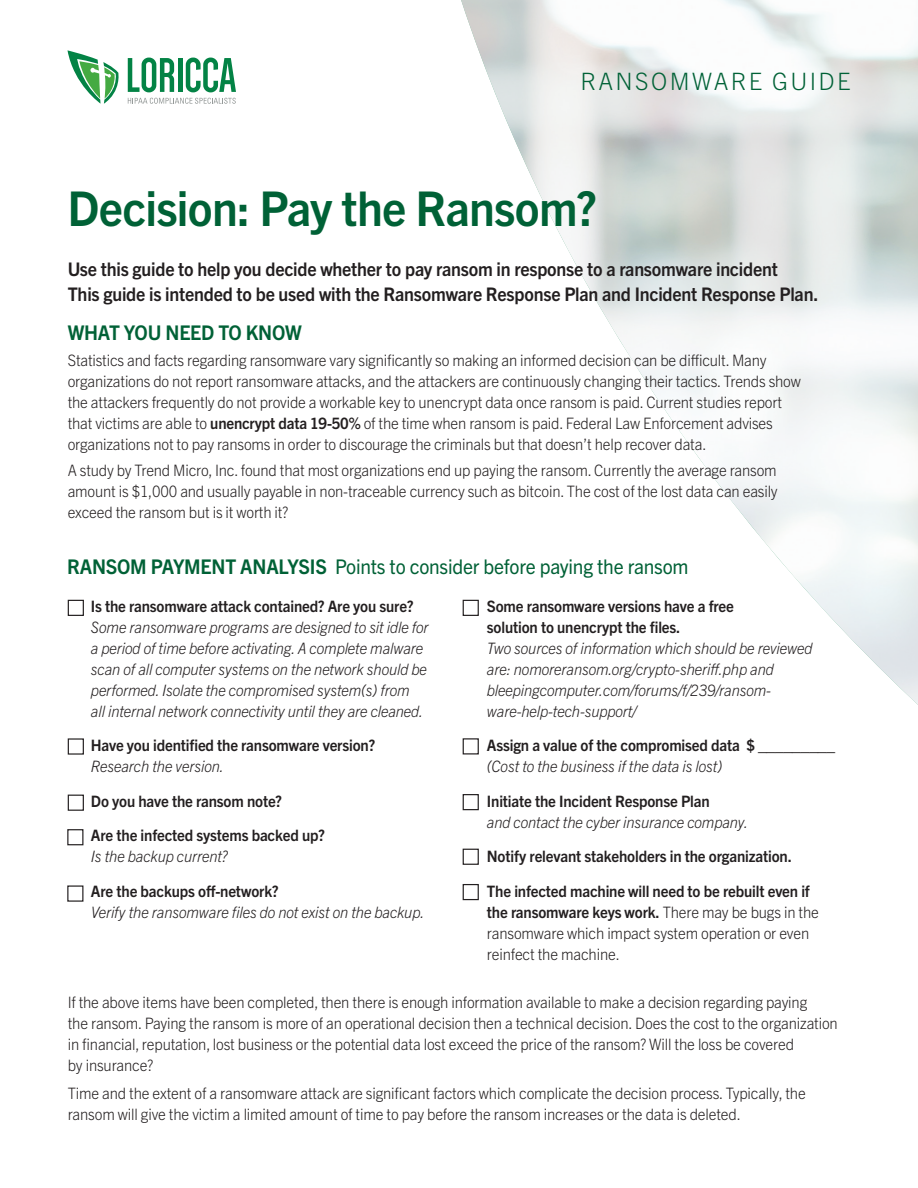
<style>
.page{position:relative;width:918px;height:1188px;background:#fff}
.page>*{position:absolute;margin:0;border:0;box-sizing:border-box;transform-origin:0 0}
.t1{font:700 48px "Trade Gothic Next LT Pro";letter-spacing:-.015em;color:#006136}
.t2{font:300 24px "Trade Gothic Next LT Pro";letter-spacing:.1em;color:#006136}
.t3{font:20.25px "Trade Gothic Next LT Pro";letter-spacing:-.01em;color:#006136;scale:.95 1}
.t4{font:700 20.25px "Trade Gothic Next LT Pro";letter-spacing:-.01em;color:#006136;scale:.95 1}
.t5{font:700 18.75px/24.8px "Trade Gothic Next LT Pro";letter-spacing:-.01em;color:#231f20;scale:.95 1}
.t6{font:300 15.75px/21px "Trade Gothic Next LT Pro";letter-spacing:-.01em;color:#231f20;scale:.95 1}
.t7{font:italic 300 15.75px/21px "Trade Gothic Next LT Pro";letter-spacing:-.01em;color:#231f20;scale:.95 1}
.t8{font:700 15.75px/34.5px "Trade Gothic Next LT Pro";letter-spacing:-.01em;color:#231f20;scale:.95 1}
.s1{font-weight:700}
</style>
<div class="page">
<svg style="left:68px;top:50px;width:51px;height:54px"></svg>
<svg style="left:128px;top:98px;width:108px;height:6px"></svg>
<svg style="left:128px;top:58px;width:46px;height:34px"></svg>
<hr style="left:178px;top:58px;width:4px;height:34px;background:#038345">
<svg style="left:186px;top:58px;width:50px;height:34px"></svg>
<div style="left:68px;top:600px;width:16px;height:16px;border:1px solid #231f20"></div>
<div style="left:68px;top:738px;width:16px;height:17px;border:1px solid #231f20"></div>
<div style="left:68px;top:795px;width:16px;height:16px;border:1px solid #231f20"></div>
<div style="left:67px;top:829px;width:16px;height:16px;border:1px solid #231f20"></div>
<div style="left:463px;top:600px;width:16px;height:16px;border:1px solid #231f20"></div>
<div style="left:463px;top:738px;width:16px;height:17px;border:1px solid #231f20"></div>
<div style="left:463px;top:794px;width:16px;height:16px;border:1px solid #231f20"></div>
<div style="left:463px;top:849px;width:16px;height:16px;border:1px solid #231f20"></div>
<div style="left:463px;top:884px;width:16px;height:16px;border:1px solid #231f20"></div>
<h2 class="t2" style="left:581px;top:64px;width:271px">RANSOMWARE GUIDE</h2>
<h1 class="t1" style="left:68px;top:175px;width:531px">Decision: Pay the Ransom?</h1>
<p class="t5" style="left:68px;top:255px;width:792px">Use this guide to help you decide whether to pay ransom in response to a ransomware incident<br>This guide is intended to be used with the Ransomware Response Plan and Incident Response Plan.</p>
<p class="t4" style="left:68px;top:318px;width:248px">WHAT YOU NEED TO KNOW</p>
<p class="t6" style="left:68px;top:349px;width:773px">Statistics and facts regarding ransomware vary significantly so making an informed decision can be difficult. Many organizations do not report ransomware attacks, and the attackers are continuously changing their tactics. Trends show the attackers frequently do not provide a workable key to unencrypt data once ransom is paid. Current studies report that victims are able to <span class="s1">unencrypt data 19-50%</span> of the time when ransom is paid. Federal Law Enforcement advises organizations not to pay ransoms in order to discourage the criminals but that doesn’t help recover data.</p>
<p class="t6" style="left:68px;top:459px;width:749px;text-align:justify">A study by Trend Micro, Inc. found that most organizations end up paying the ransom. Currently the average ransom amount is $1,000 and usually payable in non-traceable currency such as bitcoin. The cost of the lost data can easily exceed the ransom but is it worth it?</p>
<p class="t3" style="left:67px;top:552px;width:656px"><span class="s1">RANSOM PAYMENT ANALYSIS</span> Points to consider before paying the ransom</p>
<p class="t8" style="left:91px;top:588px;width:341px">Is the ransomware attack contained? Are you sure?</p>
<p class="t7" style="left:91px;top:616px;width:357px">Some ransomware programs are designed to sit idle for a period of time before activating. A complete malware scan of all computer systems on the network should be performed. Isolate the compromised system(s) from<br>all internal network connectivity until they are cleaned.</p>
<p class="t8" style="left:91px;top:727px;width:301px">Have you identified the ransomware version?</p>
<p class="t7" style="left:91px;top:755px;width:142px">Research the version.</p>
<p class="t8" style="left:91px;top:783px;width:248px">Do you have the ransom note?<br>Are the infected systems backed up?</p>
<p class="t7" style="left:91px;top:845px;width:146px">Is the backup current?</p>
<p class="t8" style="left:91px;top:873px;width:199px">Are the backups off-network?</p>
<p class="t7" style="left:91px;top:901px;width:353px">Verify the ransomware files do not exist on the backup.</p>
<p class="t8" style="left:487px;top:595px;width:262px;line-height:21px">Some ransomware versions have a free solution to unencrypt the files.</p>
<p class="t7" style="left:487px;top:637px;width:344px">Two sources of information which should be reviewed are: nomoreransom.org/crypto-sheriff.php and bleepingcomputer.com/forums/f/239/ransom&shy;ware-help-tech-support/</p>
<p class="t8" style="left:487px;top:727px;width:368px">Assign a value of the compromised data $ _________</p>
<p class="t7" style="left:487px;top:755px;width:249px">(Cost to the business if the data is lost)</p>
<p class="t8" style="left:487px;top:783px;width:236px">Initiate the Incident Response Plan</p>
<p class="t7" style="left:487px;top:811px;width:277px">and contact the cyber insurance company.</p>
<p class="t8" style="left:487px;top:838px;width:341px">Notify relevant stakeholders in the organization.<br>The infected machine will need to be rebuilt even if</p>
<p class="t6" style="left:487px;top:901px;width:351px"><span class="s1">the ransomware keys work.</span> There may be bugs in the ransomware which impact system operation or even reinfect the machine.</p>
<p class="t6" style="left:68px;top:990px;width:812px">If the above items have been completed, then there is enough information available to make a decision regarding paying<br>the ransom. Paying the ransom is more of an operational decision then a technical decision. Does the cost to the organization in financial, reputation, lost business or the potential data lost exceed the price of the ransom? Will the loss be covered<br>by insurance?</p>
<p class="t6" style="left:68px;top:1082px;width:778px">Time and the extent of a ransomware attack are significant factors which complicate the decision process. Typically, the ransom will give the victim a limited amount of time to pay before the ransom increases or the data is deleted.</p>
</div>
